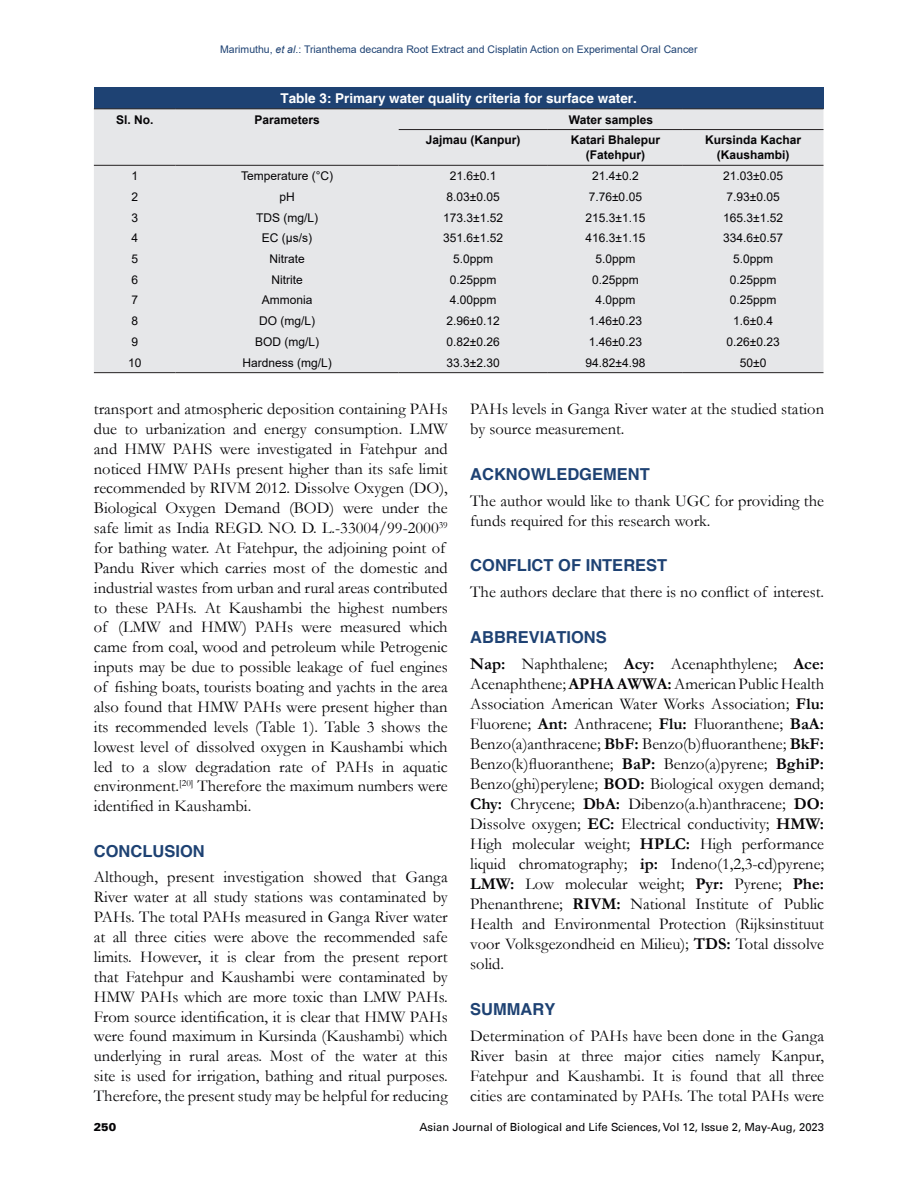
<style>
.page{position:relative;width:918px;height:1188px;background:#fff}
.page>*{position:absolute;margin:0;border:0;box-sizing:border-box;transform-origin:0 0}
.Body_Text{font:16.5px/19.8px "Garamond";color:#050406}
.t1{font:700 16.5px "Helvetica";color:#1e4273}
.Table_Caption{font:700 13.5px "Helvetica";color:#fff}
.Tb_Txt{font:12px "Arial";color:#050406}
.TCH{font:700 12px/15px "Arial";color:#050406;text-align:center}
.t2{font:11.25px "Univers LT";color:#050406}
.t3{font:900 11.25px "Univers LT";color:#050406}
.t4{font:10.5px "Arial";color:#1e4273}
.s1{font-style:italic}
.s2{font-weight:700}
</style>
<div class="page">
<div style="left:94px;top:87px;width:730px;height:22px;background:#1e4273"></div>
<div style="left:94px;top:109px;width:730px;height:263px;background:#e6e7e9"></div>
<hr style="left:94px;top:108px;width:82px;height:1px;background:#231f20">
<hr style="left:176px;top:108px;width:223px;height:1px;background:#231f20">
<hr style="left:94px;top:165px;width:82px;height:1px;background:#231f20">
<hr style="left:176px;top:165px;width:223px;height:1px;background:#231f20">
<hr style="left:399px;top:108px;width:149px;height:1px;background:#231f20">
<hr style="left:548px;top:108px;width:135px;height:1px;background:#231f20">
<hr style="left:683px;top:108px;width:141px;height:1px;background:#231f20">
<hr style="left:399px;top:129px;width:149px;height:1px;background:#231f20">
<hr style="left:548px;top:129px;width:135px;height:1px;background:#231f20">
<hr style="left:683px;top:129px;width:141px;height:1px;background:#231f20">
<hr style="left:399px;top:165px;width:149px;height:1px;background:#231f20">
<hr style="left:548px;top:165px;width:135px;height:1px;background:#231f20">
<hr style="left:683px;top:165px;width:141px;height:1px;background:#231f20">
<hr style="left:94px;top:372px;width:82px;height:1px;background:#231f20">
<hr style="left:176px;top:372px;width:223px;height:1px;background:#231f20">
<hr style="left:399px;top:372px;width:149px;height:1px;background:#231f20">
<hr style="left:548px;top:372px;width:135px;height:1px;background:#231f20">
<hr style="left:683px;top:372px;width:141px;height:1px;background:#231f20">
<p class="t4" style="left:220px;top:42px;width:479px">Marimuthu, <span class="s1">et al</span>.: Trianthema decandra Root Extract and Cisplatin Action on Experimental Oral Cancer</p>
<p class="Table_Caption" style="left:281px;top:90px;width:358px">Table 3: Primary water quality criteria for surface water.</p>
<p class="TCH" style="left:116px;top:112px;width:39px">Sl. No.</p>
<p class="TCH" style="left:254px;top:112px;width:67px">Parameters</p>
<p class="TCH" style="left:569px;top:112px;width:86px">Water samples</p>
<p class="TCH" style="left:426px;top:133px;width:96px">Jajmau (Kanpur)</p>
<p class="TCH" style="left:571px;top:133px;width:91px">Katari Bhalepur (Fatehpur)</p>
<p class="TCH" style="left:705px;top:133px;width:98px">Kursinda Kachar (Kaushambi)</p>
<p class="Tb_Txt" style="left:131px;top:168px;width:8px">1</p>
<p class="Tb_Txt" style="left:241px;top:168px;width:94px">Temperature (°C)</p>
<p class="Tb_Txt" style="left:450px;top:168px;width:48px">21.6±0.1</p>
<p class="Tb_Txt" style="left:592px;top:168px;width:48px">21.4±0.2</p>
<p class="Tb_Txt" style="left:723px;top:168px;width:61px">21.03±0.05</p>
<p class="Tb_Txt" style="left:131px;top:188px;width:8px">2</p>
<p class="Tb_Txt" style="left:279px;top:188px;width:17px">pH</p>
<p class="Tb_Txt" style="left:447px;top:188px;width:55px">8.03±0.05</p>
<p class="Tb_Txt" style="left:589px;top:188px;width:55px">7.76±0.05</p>
<p class="Tb_Txt" style="left:727px;top:188px;width:55px">7.93±0.05</p>
<p class="Tb_Txt" style="left:131px;top:209px;width:8px">3</p>
<p class="Tb_Txt" style="left:256px;top:209px;width:64px">TDS (mg/L)</p>
<p class="Tb_Txt" style="left:443px;top:209px;width:61px">173.3±1.52</p>
<p class="Tb_Txt" style="left:585px;top:209px;width:61px">215.3±1.15</p>
<p class="Tb_Txt" style="left:723px;top:209px;width:61px">165.3±1.52</p>
<p class="Tb_Txt" style="left:131px;top:230px;width:8px">4</p>
<p class="Tb_Txt" style="left:262px;top:230px;width:52px">EC (μs/s)</p>
<p class="Tb_Txt" style="left:443px;top:230px;width:61px">351.6±1.52</p>
<p class="Tb_Txt" style="left:585px;top:230px;width:61px">416.3±1.15</p>
<p class="Tb_Txt" style="left:723px;top:230px;width:61px">334.6±0.57</p>
<p class="Tb_Txt" style="left:131px;top:251px;width:8px">5</p>
<p class="Tb_Txt" style="left:269px;top:251px;width:37px">Nitrate</p>
<p class="Tb_Txt" style="left:453px;top:251px;width:42px">5.0ppm</p>
<p class="Tb_Txt" style="left:595px;top:251px;width:42px">5.0ppm</p>
<p class="Tb_Txt" style="left:733px;top:251px;width:42px">5.0ppm</p>
<p class="Tb_Txt" style="left:131px;top:271px;width:8px">6</p>
<p class="Tb_Txt" style="left:271px;top:271px;width:33px">Nitrite</p>
<p class="Tb_Txt" style="left:450px;top:271px;width:48px">0.25ppm</p>
<p class="Tb_Txt" style="left:592px;top:271px;width:48px">0.25ppm</p>
<p class="Tb_Txt" style="left:730px;top:271px;width:48px">0.25ppm</p>
<p class="Tb_Txt" style="left:131px;top:292px;width:8px">7</p>
<p class="Tb_Txt" style="left:262px;top:292px;width:52px">Ammonia</p>
<p class="Tb_Txt" style="left:450px;top:292px;width:48px">4.00ppm</p>
<p class="Tb_Txt" style="left:595px;top:292px;width:42px">4.0ppm</p>
<p class="Tb_Txt" style="left:730px;top:292px;width:48px">0.25ppm</p>
<p class="Tb_Txt" style="left:131px;top:313px;width:8px">8</p>
<p class="Tb_Txt" style="left:259px;top:313px;width:58px">DO (mg/L)</p>
<p class="Tb_Txt" style="left:447px;top:313px;width:55px">2.96±0.12</p>
<p class="Tb_Txt" style="left:589px;top:313px;width:55px">1.46±0.23</p>
<p class="Tb_Txt" style="left:733px;top:313px;width:41px">1.6±0.4</p>
<p class="Tb_Txt" style="left:131px;top:333px;width:8px">9</p>
<p class="Tb_Txt" style="left:255px;top:333px;width:66px">BOD (mg/L)</p>
<p class="Tb_Txt" style="left:447px;top:333px;width:55px">0.82±0.26</p>
<p class="Tb_Txt" style="left:589px;top:333px;width:55px">1.46±0.23</p>
<p class="Tb_Txt" style="left:727px;top:333px;width:55px">0.26±0.23</p>
<p class="Tb_Txt" style="left:128px;top:354px;width:15px">10</p>
<p class="Tb_Txt" style="left:242px;top:354px;width:91px">Hardness (mg/L)</p>
<p class="Tb_Txt" style="left:447px;top:354px;width:55px">33.3±2.30</p>
<p class="Tb_Txt" style="left:585px;top:354px;width:61px">94.82±4.98</p>
<p class="Tb_Txt" style="left:740px;top:354px;width:28px">50±0</p>
<p class="Body_Text" style="left:94px;top:398px;width:355px">transport and atmospheric deposition containing PAHs due to urbanization and energy consumption. LMW and HMW PAHS were investigated in Fatehpur and noticed HMW PAHs present higher than its safe limit recommended by RIVM 2012. Dissolve Oxygen (DO), Biological Oxygen Demand (BOD) were under the safe limit as India REGD. NO. D. L.-33004/99-2000<sup>39 </sup>for bathing water. At Fatehpur, the adjoining point of Pandu River which carries most of the domestic and industrial wastes from urban and rural areas contributed to these PAHs. At Kaushambi the highest numbers of (LMW and HMW) PAHs were measured which came from coal, wood and petroleum while Petrogenic inputs may be due to possible leakage of fuel engines of fishing boats, tourists boating and yachts in the area also found that HMW PAHs were present higher than its recommended levels (Table 1). Table 3 shows the lowest level of dissolved oxygen in Kaushambi which led to a slow degradation rate of PAHs in aquatic environment.<sup>[20]</sup> Therefore the maximum numbers were identified in Kaushambi.</p>
<h1 class="t1" style="left:94px;top:841px;width:112px">CONCLUSION</h1>
<p class="Body_Text" style="left:94px;top:867px;width:355px;text-align:justify">Although, present investigation showed that Ganga River water at all study stations was contaminated by PAHs. The total PAHs measured in Ganga River water at all three cities were above the recommended safe limits. However, it is clear from the present report that Fatehpur and Kaushambi were contaminated by HMW PAHs which are more toxic than LMW PAHs.<br>From source identification, it is clear that HMW PAHs were found maximum in Kursinda (Kaushambi) which underlying in rural areas. Most of the water at this site is used for irrigation, bathing and ritual purposes.<br>Therefore, the present study may be helpful for reducing</p>
<p class="Body_Text" style="left:470px;top:398px;width:355px">PAHs levels in Ganga River water at the studied station by source measurement.</p>
<h1 class="t1" style="left:470px;top:464px;width:181px">ACKNOWLEDGEMENT</h1>
<p class="Body_Text" style="left:470px;top:490px;width:355px">The author would like to thank UGC for providing the funds required for this research work.</p>
<h1 class="t1" style="left:470px;top:555px;width:199px">CONFLICT OF INTEREST</h1>
<p class="Body_Text" style="left:470px;top:582px;width:355px">The authors declare that there is no conflict of interest.</p>
<h1 class="t1" style="left:470px;top:627px;width:138px">ABBREVIATIONS</h1>
<p class="Body_Text" style="left:470px;top:653px;width:355px;text-align:justify"><span class="s2">Nap:</span> Naphthalene; <span class="s2">Acy:</span> Acenaphthylene; <span class="s2">Ace:<br></span>Acenaphthene; <span class="s2">APHA AWWA:</span> American Public Health Association American Water Works Association; <span class="s2">Flu:<br></span>Fluorene; <span class="s2">Ant:</span> Anthracene; <span class="s2">Flu:</span> Fluoranthene; <span class="s2">BaA:<br></span>Benzo(a)anthracene; <span class="s2">BbF:</span> Benzo(b)fluoranthene; <span class="s2">BkF:<br></span>Benzo(k)fluoranthene; <span class="s2">BaP:</span> Benzo(a)pyrene; <span class="s2">BghiP:<br></span>Benzo(ghi)perylene; <span class="s2">BOD:</span> Biological oxygen demand; <span class="s2">Chy:</span> Chrycene; <span class="s2">DbA:</span> Dibenzo(a.h)anthracene; <span class="s2">DO:<br></span>Dissolve oxygen; <span class="s2">EC:</span> Electrical conductivity; <span class="s2">HMW:<br></span>High molecular weight; <span class="s2">HPLC:</span> High performance liquid chromatography; <span class="s2">ip:</span> Indeno(1,2,3-cd)pyrene; <span class="s2">LMW:</span> Low molecular weight; <span class="s2">Pyr:</span> Pyrene; <span class="s2">Phe:<br></span>Phenanthrene; <span class="s2">RIVM:</span> National Institute of Public Health and Environmental Protection (Rijksinstituut voor Volksgezondheid en Milieu); <span class="s2">TDS:</span> Total dissolve solid.</p>
<h1 class="t1" style="left:470px;top:999px;width:87px">SUMMARY</h1>
<p class="Body_Text" style="left:470px;top:1025px;width:355px;text-align:justify">Determination of PAHs have been done in the Ganga River basin at three major cities namely Kanpur, Fatehpur and Kaushambi. It is found that all three cities are contaminated by PAHs. The total PAHs were</p>
<p class="t3" style="left:94px;top:1120px;width:24px">250</p>
<p class="t2" style="left:419px;top:1120px;width:406px">Asian Journal of Biological and Life Sciences, Vol 12, Issue 2, May-Aug, 2023</p>
</div>
